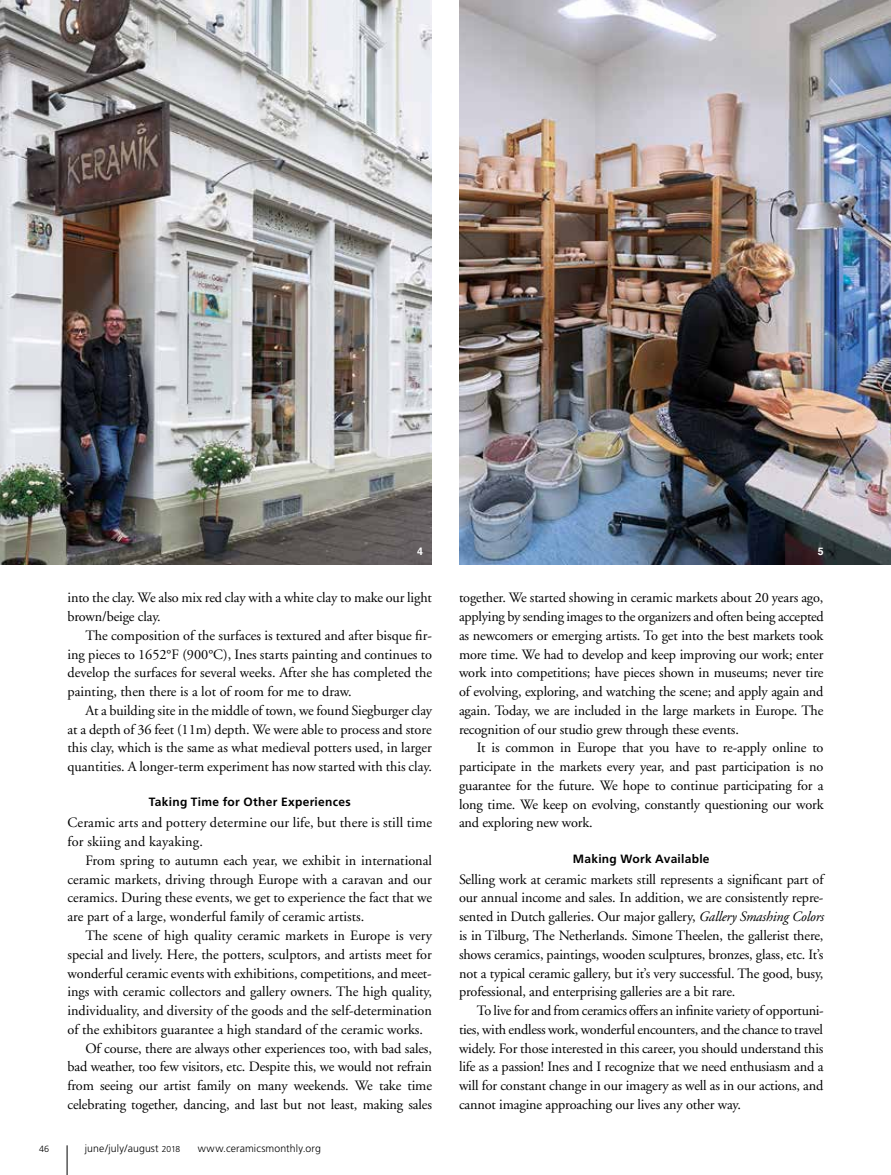
<style>
.page{position:relative;width:891px;height:1175px;background:#fff}
.page>*{position:absolute;margin:0;border:0;box-sizing:border-box;transform-origin:0 0}
.t1{font:14.25px/18.8px "Adobe Garamond";letter-spacing:-.005em;color:#000;text-align:justify}
.t2{font:700 12px "Frutiger";letter-spacing:.025em;color:#000}
.t3{font:300 10.5px "Frutiger";letter-spacing:.01em;color:#000}
.t4{font:700 10.5px "Helvetica";color:#fff}
.t5{font:300 9px "Frutiger";color:#000}
.s1{font-size:8.55px}
.s2{font-style:italic}
</style>
<div class="page">
<svg style="left:67px;top:1145px;width:1px;height:29px"></svg>
<img style="left:459px;top:0;width:432px;height:564px">
<img style="left:0;top:0;width:432px;height:564px">
<p class="t4" style="left:417px;top:545px;width:7px">4</p>
<p class="t4" style="left:818px;top:545px;width:7px">5</p>
<p class="t1" style="left:68px;top:589px;width:366px">into the clay. We also mix red clay with a white clay to make our light brown/beige clay.</p>
<p class="t1" style="left:68px;top:626px;width:366px;text-indent:18px">The composition of the surfaces is textured and after bisque fir&shy;ing pieces to 1652°F (900°C), Ines starts painting and continues to develop the surfaces for several weeks. After she has completed the painting, then there is a lot of room for me to draw.</p>
<p class="t1" style="left:68px;top:701px;width:366px;text-indent:18px">At a building site in the middle of town, we found Siegburger clay at a depth of 36 feet (11m) depth. We were able to process and store this clay, which is the same as what medieval potters used, in larger quantities. A longer-term experiment has now started with this clay.</p>
<p class="t2" style="left:149px;top:795px;width:204px">Taking Time for Other Experiences</p>
<p class="t1" style="left:68px;top:814px;width:366px">Ceramic arts and pottery determine our life, but there is still time for skiing and kayaking.</p>
<p class="t1" style="left:68px;top:851px;width:366px;text-indent:18px">From spring to autumn each year, we exhibit in international ceramic markets, driving through Europe with a caravan and our ceramics. During these events, we get to experience the fact that we are part of a large, wonderful family of ceramic artists.</p>
<p class="t1" style="left:85px;top:926px;width:348px">The scene of high quality ceramic markets in Europe is very</p>
<p class="t1" style="left:68px;top:945px;width:366px">special and lively. Here, the potters, sculptors, and artists meet for</p>
<p class="t1" style="left:68px;top:964px;width:366px">wonderful ceramic events with exhibitions, competitions, and meet-</p>
<p class="t1" style="left:68px;top:982px;width:366px">ings with ceramic collectors and gallery owners. The high quality,</p>
<p class="t1" style="left:68px;top:1001px;width:366px">individuality, and diversity of the goods and the self-determination</p>
<p class="t1" style="left:68px;top:1020px;width:357px">of the exhibitors guarantee a high standard of the ceramic works.</p>
<p class="t1" style="left:85px;top:1039px;width:348px">Of course, there are always other experiences too, with bad sales,</p>
<p class="t1" style="left:68px;top:1057px;width:366px">bad weather, too few visitors, etc. Despite this, we would not refrain</p>
<p class="t1" style="left:68px;top:1076px;width:366px">from seeing our artist family on many weekends. We take time</p>
<p class="t1" style="left:68px;top:1095px;width:366px">celebrating together, dancing, and last but not least, making sales</p>
<p class="t5" style="left:39px;top:1143px;width:12px">46</p>
<p class="t3" style="left:85px;top:1142px;width:97px">june/july/august <span class="s1">2018</span></p>
<p class="t3" style="left:198px;top:1142px;width:125px">www.ceramicsmonthly.org</p>
<p class="t1" style="left:459px;top:589px;width:366px">together. We started showing in ceramic markets about 20 years ago, applying by sending images to the organizers and often being accepted as newcomers or emerging artists. To get into the best markets took more time. We had to develop and keep improving our work; enter work into competitions; have pieces shown in museums; never tire of evolving, exploring, and watching the scene; and apply again and again. Today, we are included in the large markets in Europe. The recognition of our studio grew through these events.</p>
<p class="t1" style="left:459px;top:739px;width:366px;text-indent:18px">It is common in Europe that you have to re-apply online to participate in the markets every year, and past participation is no guarantee for the future. We hope to continue participating for a long time. We keep on evolving, constantly questioning our work and exploring new work.</p>
<p class="t2" style="left:573px;top:851px;width:138px">Making Work Available</p>
<p class="t1" style="left:459px;top:870px;width:366px">Selling work at ceramic markets still represents a significant part of our annual income and sales. In addition, we are consistently repre&shy;sented in Dutch galleries. Our major gallery, <span class="s2">Gallery Smashing Colors </span>is in Tilburg, The Netherlands. Simone Theelen, the gallerist there, shows ceramics, paintings, wooden sculptures, bronzes, glass, etc. It’s not a typical ceramic gallery, but it’s very successful. The good, busy, professional, and enterprising galleries are a bit rare.</p>
<p class="t1" style="left:459px;top:1001px;width:366px;text-indent:18px">To live for and from ceramics offers an infinite variety of opportuni&shy;ties, with endless work, wonderful encounters, and the chance to travel widely. For those interested in this career, you should understand this life as a passion! Ines and I recognize that we need enthusiasm and a will for constant change in our imagery as well as in our actions, and cannot imagine approaching our lives any other way.</p>
</div>
